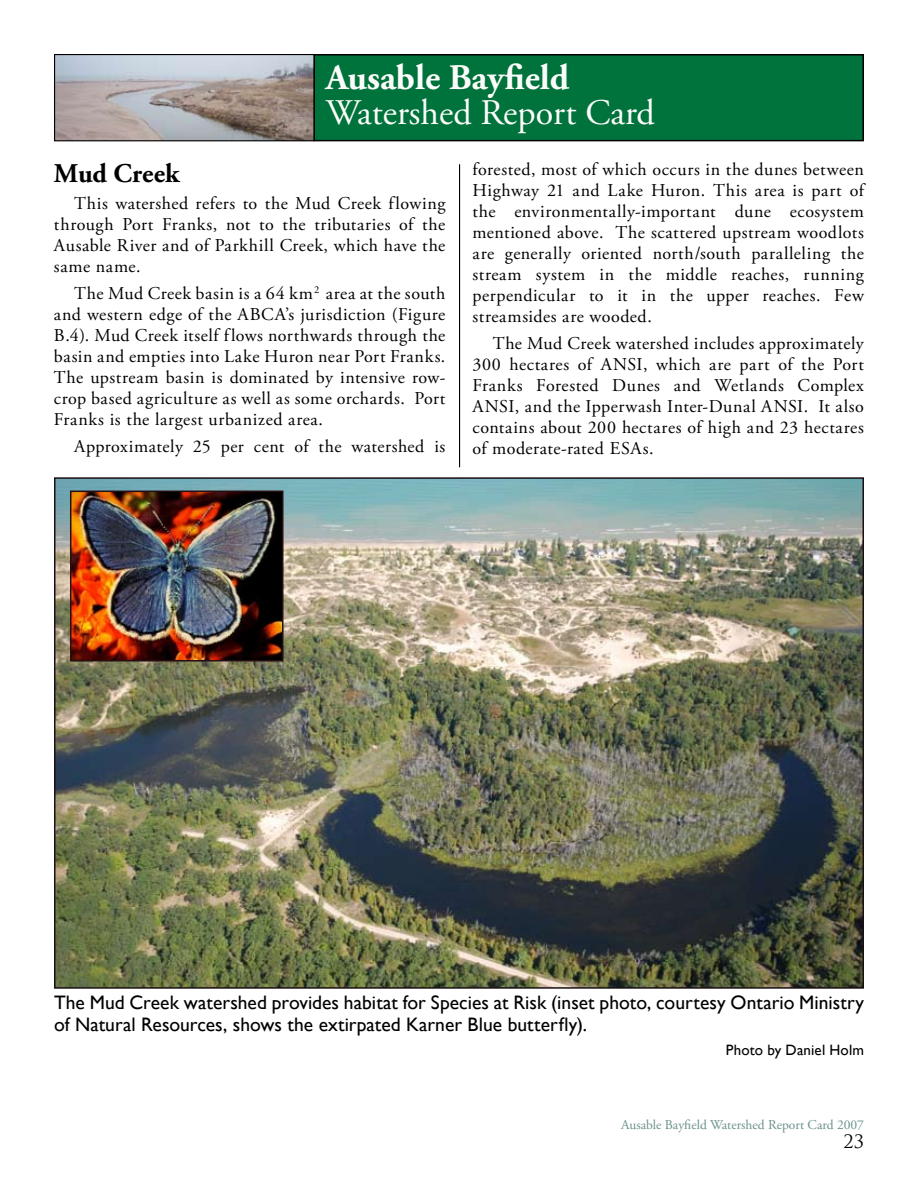
<style>
.page{position:relative;width:918px;height:1188px;background:#fff}
.page>*{position:absolute;margin:0;border:0;box-sizing:border-box;transform-origin:0 0}
.t1{font:36px "Adobe Garamond Pro";color:#fcfdfa}
.t2{font:700 36px "Adobe Garamond Pro";color:#fcfdfa}
.t3{font:700 27px "Adobe Garamond Pro";color:#000}
.t4{font:19.5px/22.5px "Gill Sans";color:#000}
.t5{font:18px/21px "Adobe Garamond Pro";letter-spacing:.03em;color:#000;text-align:justify}
.t6{font:18px "Trajan Pro";color:#000}
.t7{font:15px "Gill Sans";letter-spacing:.01em;color:#000}
.t8{font:13.5px "Adobe Garamond Pro";color:#6a908c}
</style>
<div class="page">
<div style="left:314px;top:55px;width:549px;height:86px;background:#00723b"></div>
<div style="left:314px;top:54px;width:550px;height:87px;border:2px solid #000"></div>
<hr style="left:459px;top:164px;width:1px;height:303px;background:#000">
<img style="left:56px;top:56px;width:257px;height:83px">
<div style="left:54px;top:54px;width:261px;height:87px;border:1px solid #000"></div>
<img style="left:57px;top:480px;width:804px;height:506px">
<img style="left:73px;top:494px;width:208px;height:165px">
<div style="left:70px;top:491px;width:214px;height:171px;border:2px solid #270e12"></div>
<h1 class="t2" style="left:326px;top:56px;width:245px">Ausable Bayfield</h1>
<h1 class="t1" style="left:326px;top:91px;width:331px">Watershed Report Card</h1>
<h2 class="t3" style="left:54px;top:157px;width:127px">Mud Creek</h2>
<p class="t5" style="left:54px;top:193px;width:393px;text-indent:20px">This watershed refers to the Mud Creek flowing through Port Franks, not to the tributaries of the Ausable River and of Parkhill Creek, which have the same name.</p>
<p class="t5" style="left:54px;top:283px;width:393px;text-indent:20px">The Mud Creek basin is a 64 km<sup>2</sup> area at the south and western edge of the ABCA’s jurisdiction (Figure B.4). Mud Creek itself flows northwards through the basin and empties into Lake Huron near Port Franks.<br>The upstream basin is dominated by intensive row&shy;crop based agriculture as well as some orchards. Port Franks is the largest urbanized area.</p>
<p class="t5" style="left:74px;top:436px;width:373px">Approximately 25 per cent of the watershed is</p>
<p class="t5" style="left:472px;top:159px;width:393px">forested, most of which occurs in the dunes between Highway 21 and Lake Huron. This area is part of the environmentally-important dune ecosystem mentioned above. The scattered upstream woodlots are generally oriented north/south paralleling the stream system in the middle reaches, running perpendicular to it in the upper reaches. Few streamsides are wooded.</p>
<p class="t5" style="left:472px;top:333px;width:393px;text-indent:20px">The Mud Creek watershed includes approximately 300 hectares of ANSI, which are part of the Port Franks Forested Dunes and Wetlands Complex ANSI, and the Ipperwash Inter-Dunal ANSI. It also contains about 200 hectares of high and 23 hectares of moderate-rated ESAs.</p>
<p class="t4" style="left:54px;top:991px;width:812px">The Mud Creek watershed provides habitat for Species at Risk (inset photo, courtesy Ontario Ministry of Natural Resources, shows the extirpated Karner Blue butterfly).</p>
<p class="t7" style="left:726px;top:1041px;width:140px">Photo by Daniel Holm</p>
<p class="t8" style="left:621px;top:1116px;width:244px">Ausable Bayfield Watershed Report Card 2007</p>
<p class="t6" style="left:843px;top:1130px;width:22px">23</p>
</div>
